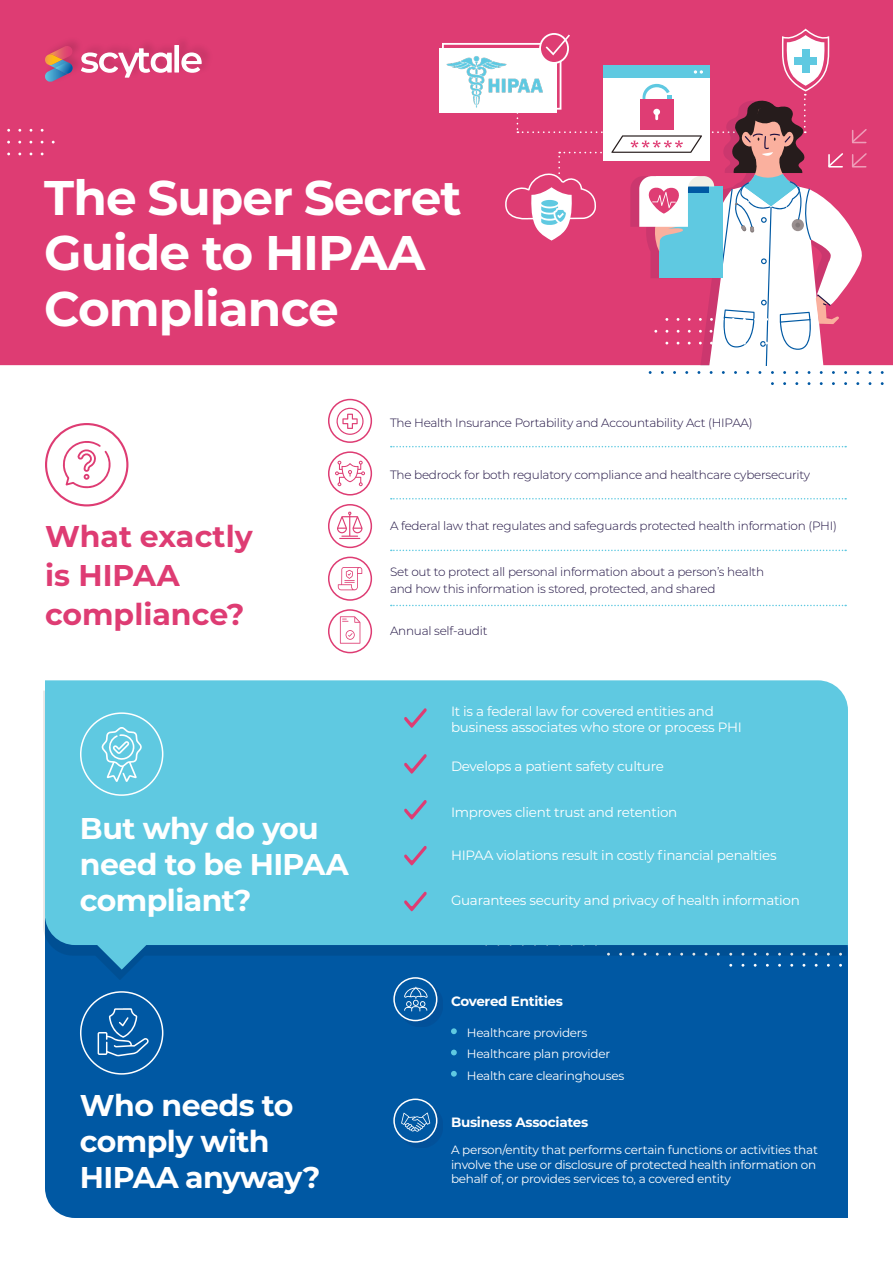
<style>
.page{position:relative;width:893px;height:1263px;background:#fff}
.page>*{position:absolute;margin:0;border:0;box-sizing:border-box;transform-origin:0 0}
.t1{font:700 48.6px/55.3px "Montserrat";letter-spacing:-.02em;color:#fff}
.t2{font:700 30px/36px "Montserrat";letter-spacing:-.02em;color:#fff}
.t3{font:700 30px/39px "Montserrat";color:#de3c73}
.t4{font:13.5px/16.2px "Montserrat";letter-spacing:-.02em;color:#fff}
.t5{font:700 13.5px "Montserrat";letter-spacing:-.02em;color:#fff}
.t6{font:300 12px/16.5px "Montserrat";letter-spacing:-.02em;color:#1d0f40}
.t7{font:12px/14.4px "Montserrat";letter-spacing:-.02em;color:#fff}
</style>
<div class="page">
<div style="left:45px;top:970px;width:803px;height:248px;background:#0058a3"></div>
<div style="left:43px;top:690px;width:803px;height:290px;background:#0058a3"></div>
<svg style="left:45px;top:680px;width:803px;height:290px;background:#57bfdb"></svg>
<svg style="left:391px;top:446px;width:453px;height:1px"></svg>
<svg style="left:391px;top:498px;width:453px;height:1px"></svg>
<svg style="left:391px;top:550px;width:453px;height:1px"></svg>
<svg style="left:391px;top:605px;width:453px;height:1px"></svg>
<div style="left:45px;top:423px;width:83px;height:83px;border:2px solid #de3c73;border-radius:50%"></div>
<svg style="left:62px;top:441px;width:49px;height:47px"></svg>
<div style="left:0;top:0;width:893px;height:365px;background:#de3c73"></div>
<svg style="left:779px;top:30px;width:53px;height:54px"></svg>
<svg style="left:504px;top:152px;width:107px;height:89px;background:#de628f"></svg>
<div style="left:442px;top:43px;width:119px;height:67px;background:#de3d73;border:2px solid #fff"></div>
<div style="left:439px;top:48px;width:118px;height:65px;background:#fff"></div>
<img style="left:446px;top:56px;width:71px;height:52px">
<div style="left:539px;top:33px;width:30px;height:31px;border:2px solid #fff;border-radius:50%"></div>
<svg style="left:517px;top:35px;width:285px;height:98px"></svg>
<svg style="left:611px;top:84px;width:260px;height:281px"></svg>
<svg style="left:850px;top:128px;width:18px;height:16px"></svg>
<svg style="left:827px;top:152px;width:17px;height:16px"></svg>
<svg style="left:850px;top:152px;width:18px;height:16px"></svg>
<div style="left:45px;top:34px;width:169px;height:49px;background:#000;opacity:.13"></div>
<svg style="left:44px;top:46px;width:29px;height:36px"></svg>
<svg style="left:81px;top:48px;width:91px;height:30px"></svg>
<div style="left:174px;top:45px;width:5px;height:28px;background:#fff"></div>
<svg style="left:181px;top:52px;width:21px;height:21px"></svg>
<div style="left:328px;top:399px;width:44px;height:44px;border:2px solid #de3c73;border-radius:50%"></div>
<div style="left:328px;top:451px;width:44px;height:44px;border:2px solid #de3c73;border-radius:50%"></div>
<div style="left:328px;top:557px;width:44px;height:44px;border:2px solid #de3c73;border-radius:50%"></div>
<div style="left:328px;top:609px;width:44px;height:44px;border:2px solid #de3c73;border-radius:50%"></div>
<div style="left:328px;top:504px;width:44px;height:44px;border:2px solid #de3c73;border-radius:50%"></div>
<div style="left:80px;top:991px;width:83px;height:84px;border:2px solid #fff;border-radius:50%"></div>
<svg style="left:98px;top:1008px;width:51px;height:49px;background:#2872b1"></svg>
<div style="left:80px;top:712px;width:83px;height:84px;border:2px solid #fff;border-radius:50%"></div>
<svg style="left:101px;top:727px;width:41px;height:55px;background:#83d5e7"></svg>
<svg style="left:404px;top:708px;width:23px;height:20px"></svg>
<svg style="left:404px;top:754px;width:23px;height:20px"></svg>
<svg style="left:404px;top:891px;width:23px;height:20px"></svg>
<svg style="left:404px;top:846px;width:23px;height:19px"></svg>
<svg style="left:404px;top:800px;width:23px;height:20px"></svg>
<div style="left:398px;top:982px;width:45px;height:45px;background:#1d0f40;opacity:.1"></div>
<div style="left:394px;top:978px;width:43px;height:42px;background:#0058a3;border-radius:50%"></div>
<div style="left:393px;top:977px;width:44px;height:44px;border:2px solid #fff;border-radius:50%"></div>
<div style="left:398px;top:1104px;width:45px;height:44px;background:#1d0f40;opacity:.1"></div>
<div style="left:394px;top:1099px;width:43px;height:43px;background:#0058a3;border-radius:50%"></div>
<div style="left:393px;top:1098px;width:44px;height:45px;border:2px solid #fff;border-radius:50%"></div>
<svg style="left:335px;top:461px;width:30px;height:25px"></svg>
<svg style="left:451px;top:1028px;width:6px;height:6px"></svg>
<svg style="left:451px;top:1049px;width:6px;height:6px"></svg>
<svg style="left:451px;top:1071px;width:6px;height:6px"></svg>
<svg style="left:401px;top:1112px;width:29px;height:20px"></svg>
<svg style="left:404px;top:987px;width:24px;height:24px"></svg>
<svg style="left:340px;top:616px;width:20px;height:28px"></svg>
<svg style="left:338px;top:567px;width:24px;height:23px"></svg>
<svg style="left:336px;top:408px;width:28px;height:27px"></svg>
<svg style="left:337px;top:511px;width:26px;height:28px"></svg>
<h1 class="t1" style="left:44px;top:168px;width:419px">The Super Secret<br>Guide to HIPAA<br>Compliance</h1>
<p class="t6" style="left:390px;top:414px;width:364px">The Health Insurance Portability and Accountability Act (HIPAA)</p>
<h2 class="t3" style="left:45px;top:515px;width:209px">What exactly is HIPAA compliance?</h2>
<h2 class="t2" style="left:80px;top:809px;width:270px">But why do you need to be HIPAA compliant?</h2>
<h2 class="t2" style="left:80px;top:1086px;width:242px">Who needs to comply with<br>HIPAA anyway?</h2>
<p class="t6" style="left:390px;top:466px;width:422px">The bedrock for both regulatory compliance and healthcare cybersecurity</p>
<p class="t6" style="left:390px;top:517px;width:448px">A federal law that regulates and safeguards protected health information (PHI)</p>
<p class="t6" style="left:390px;top:563px;width:376px">Set out to protect all personal information about a person’s health and how this information is stored, protected, and shared</p>
<p class="t6" style="left:390px;top:623px;width:99px">Annual self-audit</p>
<p class="t4" style="left:451px;top:703px;width:292px">It is a federal law for covered entities and business associates who store or process PHI</p>
<p class="t4" style="left:451px;top:757px;width:214px">Develops a patient safety culture</p>
<p class="t4" style="left:451px;top:803px;width:228px">Improves client trust and retention</p>
<p class="t4" style="left:451px;top:847px;width:327px">HIPAA violations result in costly financial penalties</p>
<p class="t4" style="left:451px;top:891px;width:350px">Guarantees security and privacy of health information</p>
<p class="t5" style="left:451px;top:991px;width:113px">Covered Entities</p>
<p class="t7" style="left:467px;top:1022px;width:159px;line-height:21.3px">Healthcare providers<br>Healthcare plan provider<br>Health care clearinghouses</p>
<p class="t5" style="left:451px;top:1112px;width:139px">Business Associates</p>
<p class="t7" style="left:451px;top:1142px;width:368px">A person/entity that performs certain functions or activities that involve the use or disclosure of protected health information on behalf of, or provides services to, a covered entity</p>
</div>
